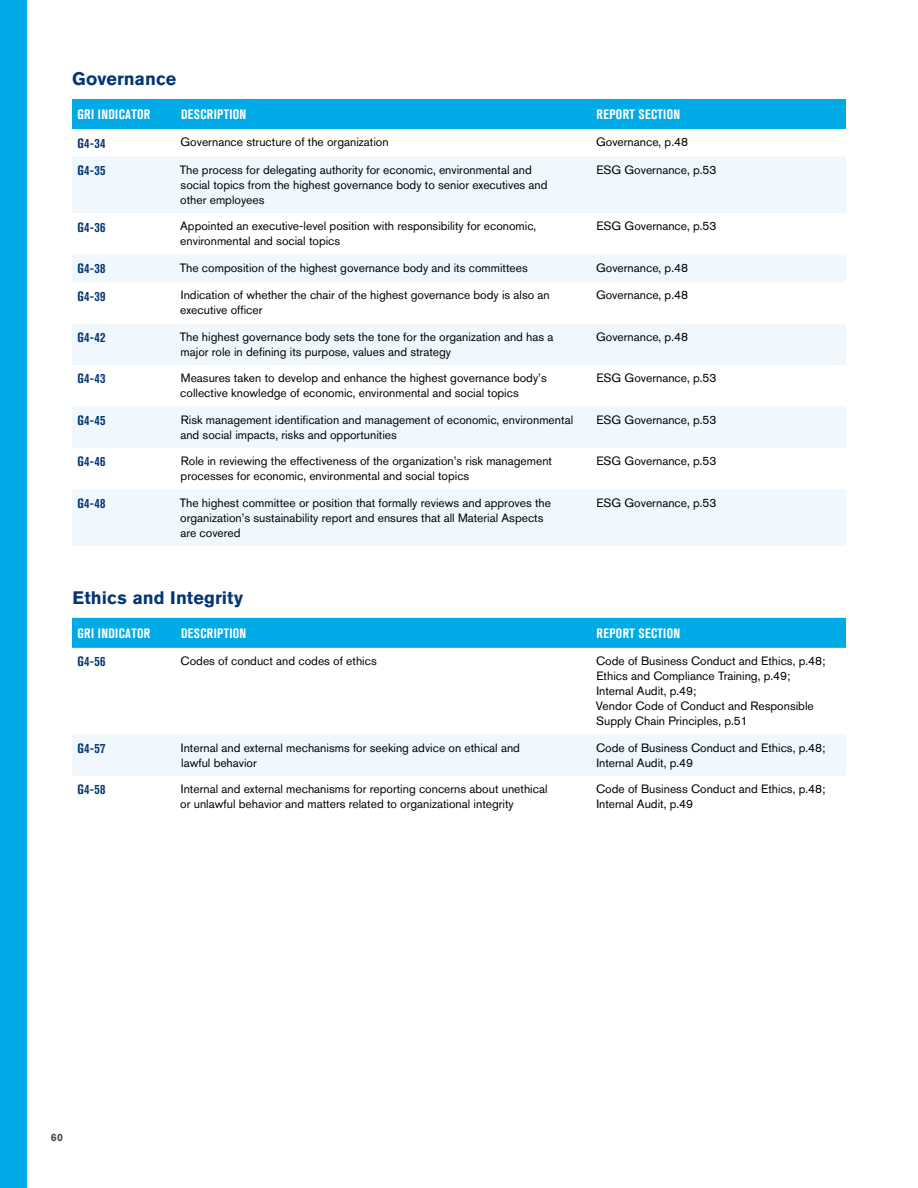
<style>
.page{position:relative;width:918px;height:1188px;background:#fff}
.page>*{position:absolute;margin:0;border:0;box-sizing:border-box;transform-origin:0 0}
.t1{font:700 18px "Akzidenz Grotesk BQ";letter-spacing:.005em;color:#043673}
.t2{font:700 condensed 13.5px "Akzidenz Grotesk BQ";letter-spacing:.025em;color:#fff}
.t3{font:700 condensed 13.5px "Akzidenz Grotesk BQ";letter-spacing:.02em;color:#043673}
.t4{font:12px/15px "Akzidenz Grotesk BQ";color:#000}
.t5{font:700 10.5px "Akzidenz Grotesk BQ";color:#474c55}
</style>
<div class="page">
<div style="left:72px;top:99px;width:774px;height:30px;background:#00aae7"></div>
<svg style="left:72px;top:157px;width:774px;height:389px;fill:#f0f8fd"></svg>
<div style="left:72px;top:618px;width:774px;height:30px;background:#00aae7"></div>
<div style="left:72px;top:734px;width:774px;height:42px;background:#f0f8fd"></div>
<div style="left:0;top:0;width:27px;height:1188px;background:#00aae7"></div>
<h1 class="t1" style="left:72px;top:68px;width:106px">Governance</h1>
<p class="t2" style="left:78px;top:106px;width:74px">GRI INDICATOR</p>
<p class="t2" style="left:181px;top:106px;width:67px">DESCRIPTION</p>
<p class="t2" style="left:597px;top:106px;width:85px">REPORT SECTION</p>
<p class="t3" style="left:78px;top:135px;width:29px">G4-34</p>
<p class="t4" style="left:181px;top:135px;width:210px">Governance structure of the organization</p>
<p class="t4" style="left:596px;top:135px;width:93px">Governance, p.48</p>
<p class="t3" style="left:78px;top:163px;width:29px">G4-35</p>
<p class="t4" style="left:180px;top:162px;width:369px">The process for delegating authority for economic, environmental and social topics from the highest governance body to senior executives and other employees</p>
<p class="t4" style="left:596px;top:162px;width:122px">ESG Governance, p.53</p>
<p class="t3" style="left:78px;top:219px;width:29px">G4-36</p>
<p class="t4" style="left:180px;top:219px;width:358px">Appointed an executive-level position with responsibility for economic, environmental and social topics</p>
<p class="t4" style="left:596px;top:219px;width:122px">ESG Governance, p.53</p>
<p class="t3" style="left:78px;top:261px;width:29px">G4-38</p>
<p class="t4" style="left:180px;top:260px;width:350px">The composition of the highest governance body and its committees</p>
<p class="t4" style="left:596px;top:260px;width:93px">Governance, p.48</p>
<p class="t3" style="left:78px;top:288px;width:29px">G4-39</p>
<p class="t4" style="left:180px;top:288px;width:371px">Indication of whether the chair of the highest governance body is also an executive officer</p>
<p class="t4" style="left:596px;top:288px;width:93px">Governance, p.48</p>
<p class="t3" style="left:78px;top:330px;width:29px">G4-42</p>
<p class="t4" style="left:180px;top:329px;width:375px">The highest governance body sets the tone for the organization and has a major role in defining its purpose, values and strategy</p>
<p class="t4" style="left:596px;top:329px;width:93px">Governance, p.48</p>
<p class="t3" style="left:78px;top:371px;width:29px">G4-43</p>
<p class="t4" style="left:180px;top:371px;width:368px">Measures taken to develop and enhance the highest governance body’s collective knowledge of economic, environmental and social topics</p>
<p class="t4" style="left:596px;top:371px;width:122px">ESG Governance, p.53</p>
<p class="t3" style="left:78px;top:413px;width:29px">G4-45</p>
<p class="t4" style="left:180px;top:412px;width:394px">Risk management identification and management of economic, environmental and social impacts, risks and opportunities</p>
<p class="t4" style="left:596px;top:412px;width:122px">ESG Governance, p.53</p>
<p class="t3" style="left:78px;top:454px;width:29px">G4-46</p>
<p class="t4" style="left:181px;top:454px;width:373px">Role in reviewing the effectiveness of the organization’s risk management processes for economic, environmental and social topics</p>
<p class="t4" style="left:596px;top:454px;width:122px">ESG Governance, p.53</p>
<p class="t3" style="left:78px;top:495px;width:29px">G4-48</p>
<p class="t4" style="left:180px;top:495px;width:373px">The highest committee or position that formally reviews and approves the organization’s sustainability report and ensures that all Material Aspects are covered</p>
<p class="t4" style="left:596px;top:495px;width:122px">ESG Governance, p.53</p>
<h1 class="t1" style="left:73px;top:587px;width:172px">Ethics and Integrity</h1>
<p class="t2" style="left:78px;top:625px;width:74px">GRI INDICATOR</p>
<p class="t2" style="left:181px;top:625px;width:67px">DESCRIPTION</p>
<p class="t2" style="left:597px;top:625px;width:85px">REPORT SECTION</p>
<p class="t3" style="left:78px;top:654px;width:29px">G4-56</p>
<p class="t4" style="left:181px;top:654px;width:198px">Codes of conduct and codes of ethics</p>
<p class="t4" style="left:596px;top:654px;width:231px">Code of Business Conduct and Ethics, p.48; Ethics and Compliance Training, p.49; Internal Audit, p.49;<br>Vendor Code of Conduct and Responsible Supply Chain Principles, p.51</p>
<p class="t3" style="left:78px;top:740px;width:29px">G4-57</p>
<p class="t4" style="left:181px;top:740px;width:341px">Internal and external mechanisms for seeking advice on ethical and lawful behavior</p>
<p class="t4" style="left:596px;top:740px;width:231px">Code of Business Conduct and Ethics, p.48;<br>Internal Audit, p.49</p>
<p class="t3" style="left:78px;top:782px;width:29px">G4-58</p>
<p class="t4" style="left:180px;top:781px;width:369px">Internal and external mechanisms for reporting concerns about unethical or unlawful behavior and matters related to organizational integrity</p>
<p class="t4" style="left:596px;top:781px;width:231px">Code of Business Conduct and Ethics, p.48;<br>Internal Audit, p.49</p>
<p class="t5" style="left:51px;top:1132px;width:14px">60</p>
</div>
